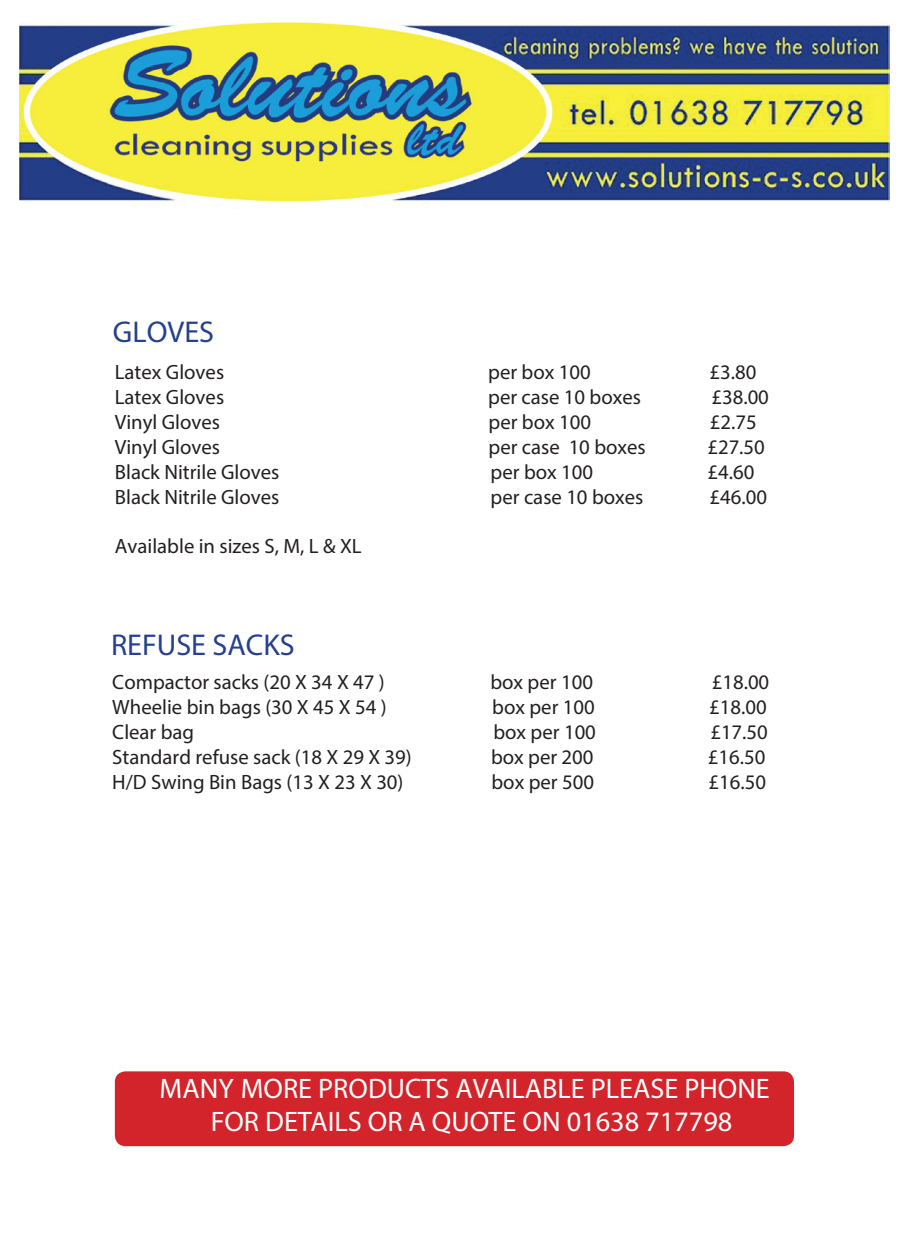
<style>
.page{position:relative;width:908px;height:1259px;background:#fff}
.page>*{position:absolute;margin:0;border:0;box-sizing:border-box;transform-origin:0 0}
.t1{font:700 30.2px "Helvetica Neue";color:#25408f}
.t2{font:italic 700 condensed 28.2px/34px "Helvetica Neue";color:#fff;text-align:center}
.t3{font:20.8px "Helvetica Neue";color:#231f20}
.t4{font:700 20.8px "Helvetica Neue";color:#231f20}
</style>
<div class="page">
<img style="left:19px;top:21px;width:870px;height:187px">
<div style="left:115px;top:1071px;width:678px;height:75px;background:#d2242a;border-radius:11px"></div>
<h1 class="t1" style="left:113px;top:313px;width:103px">GLOVES</h1>
<p class="t3" style="left:115px;top:359px;width:111px">Latex Gloves</p>
<p class="t3" style="left:488px;top:359px;width:104px">per box 100</p>
<p class="t3" style="left:709px;top:359px;width:48px">£3.80</p>
<p class="t3" style="left:115px;top:384px;width:111px">Latex Gloves</p>
<p class="t3" style="left:488px;top:384px;width:154px">per case 10 boxes</p>
<p class="t3" style="left:711px;top:384px;width:59px">£38.00</p>
<p class="t3" style="left:115px;top:409px;width:107px">Vinyl Gloves</p>
<p class="t3" style="left:488px;top:409px;width:104px">per box 100</p>
<p class="t3" style="left:709px;top:409px;width:48px">£2.75</p>
<p class="t3" style="left:115px;top:434px;width:107px">Vinyl Gloves</p>
<p class="t3" style="left:488px;top:434px;width:159px">per case 10 boxes</p>
<p class="t3" style="left:707px;top:434px;width:59px">£27.50</p>
<p class="t3" style="left:115px;top:459px;width:166px">Black Nitrile Gloves</p>
<p class="t3" style="left:490px;top:459px;width:104px">per box 100</p>
<p class="t3" style="left:707px;top:459px;width:48px">£4.60</p>
<p class="t3" style="left:115px;top:484px;width:166px">Black Nitrile Gloves</p>
<p class="t3" style="left:490px;top:484px;width:154px">per case 10 boxes</p>
<p class="t3" style="left:709px;top:484px;width:59px">£46.00</p>
<p class="t4" style="left:115px;top:533px;width:248px">Available in sizes S, M, L &amp; XL</p>
<h1 class="t1" style="left:111px;top:626px;width:185px">REFUSE SACKS</h1>
<p class="t3" style="left:112px;top:669px;width:274px">Compactor sacks (20 X 34 X 47 )</p>
<p class="t3" style="left:490px;top:669px;width:104px">box per 100</p>
<p class="t3" style="left:711px;top:669px;width:59px">£18.00</p>
<p class="t3" style="left:112px;top:694px;width:276px">Wheelie bin bags (30 X 45 X 54 )</p>
<p class="t3" style="left:492px;top:694px;width:104px">box per 100</p>
<p class="t3" style="left:709px;top:694px;width:59px">£18.00</p>
<p class="t3" style="left:112px;top:719px;width:83px">Clear bag</p>
<p class="t3" style="left:493px;top:719px;width:104px">box per 100</p>
<p class="t3" style="left:710px;top:719px;width:59px">£17.50</p>
<p class="t3" style="left:112px;top:744px;width:301px">Standard refuse sack (18 X 29 X 39)</p>
<p class="t3" style="left:491px;top:744px;width:104px">box per 200</p>
<p class="t3" style="left:707px;top:744px;width:59px">£16.50</p>
<p class="t3" style="left:112px;top:768px;width:292px">H/D Swing Bin Bags (13 X 23 X 30)</p>
<p class="t3" style="left:491px;top:768px;width:104px">box per 500</p>
<p class="t3" style="left:708px;top:768px;width:59px">£16.50</p>
<h2 class="t2" style="left:159px;top:1070px;width:611px">MANY MORE PRODUCTS AVAILABLE PLEASE PHONE<br>FOR DETAILS OR A QUOTE ON 01638 717798</h2>
</div>
